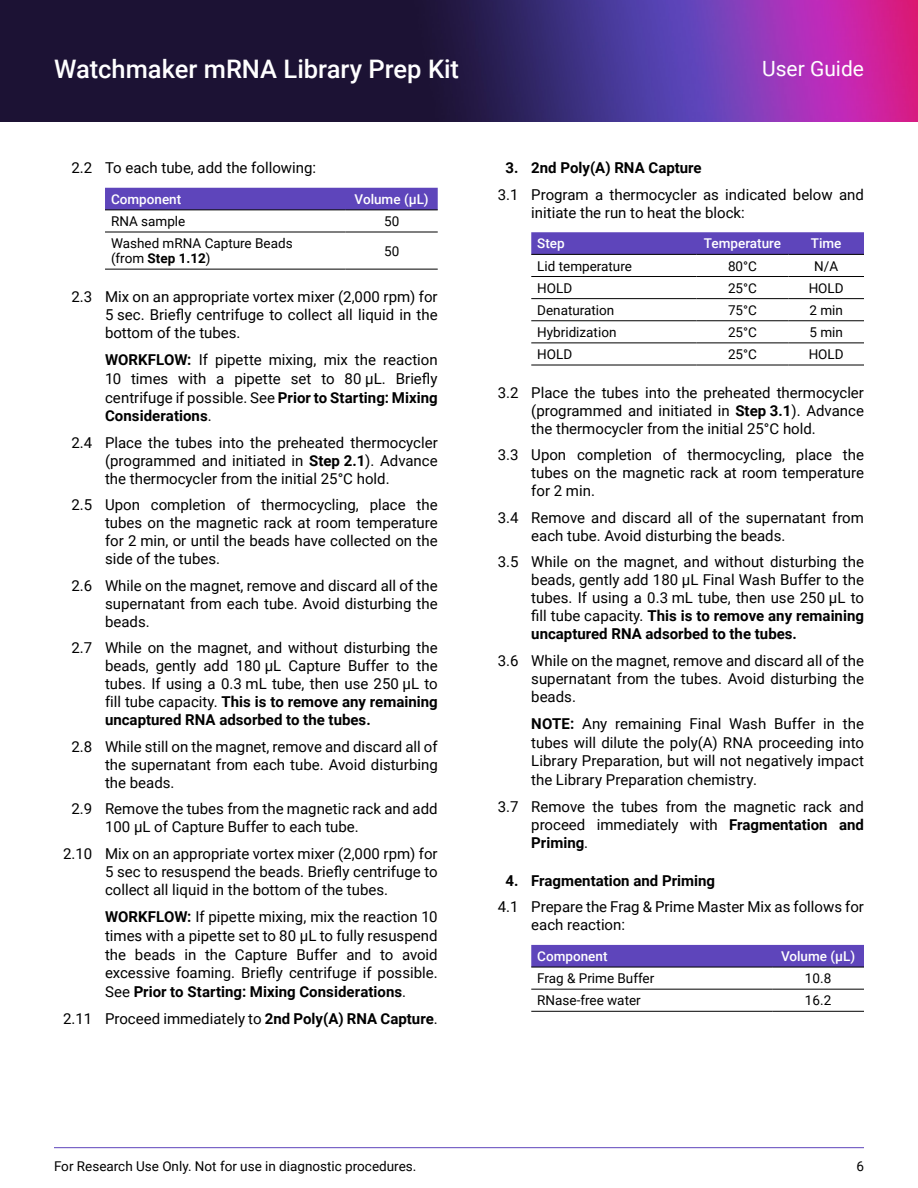
<style>
.page{position:relative;width:918px;height:1188px;background:#fff}
.page>*{position:absolute;margin:0;border:0;box-sizing:border-box;transform-origin:0 0}
.t1{font:500 25.5px "Roboto";color:#fff}
.t2{font:21px "Roboto";color:#fff}
.t3{font:15px/18px "Roboto";color:#000;text-align:justify}
.t4{font:700 15px "Roboto";color:#000}
.t5{font:13.5px/15px "Roboto";color:#000}
.t6{font:500 13.5px "Roboto";color:#fff}
.s1{font-weight:700}
</style>
<div class="page">
<img style="left:0;top:0;width:918px;height:122px">
<hr style="left:54px;top:1147px;width:810px;height:1px;background:#5e45bb">
<div style="left:105px;top:188px;width:333px;height:22px;background:#5e45bb"></div>
<hr style="left:105px;top:232px;width:241px;height:1px;background:#000">
<hr style="left:346px;top:232px;width:92px;height:1px;background:#000">
<hr style="left:105px;top:269px;width:241px;height:1px;background:#000">
<hr style="left:346px;top:269px;width:92px;height:1px;background:#000">
<hr style="left:105px;top:210px;width:241px;height:1px;background:#000">
<hr style="left:346px;top:210px;width:92px;height:1px;background:#000">
<svg style="left:531px;top:232px;width:333px;height:22px;background:#5f46ba"></svg>
<hr style="left:531px;top:276px;width:166px;height:1px;background:#000">
<hr style="left:697px;top:276px;width:91px;height:1px;background:#000">
<hr style="left:788px;top:276px;width:76px;height:1px;background:#000">
<hr style="left:531px;top:298px;width:166px;height:1px;background:#000">
<hr style="left:697px;top:298px;width:91px;height:1px;background:#000">
<hr style="left:788px;top:298px;width:76px;height:1px;background:#000">
<hr style="left:531px;top:320px;width:166px;height:1px;background:#000">
<hr style="left:697px;top:320px;width:91px;height:1px;background:#000">
<hr style="left:788px;top:320px;width:76px;height:1px;background:#000">
<hr style="left:531px;top:343px;width:166px;height:1px;background:#000">
<hr style="left:697px;top:343px;width:91px;height:1px;background:#000">
<hr style="left:788px;top:343px;width:76px;height:1px;background:#000">
<hr style="left:531px;top:365px;width:166px;height:1px;background:#000">
<hr style="left:697px;top:365px;width:91px;height:1px;background:#000">
<hr style="left:788px;top:365px;width:76px;height:1px;background:#000">
<hr style="left:531px;top:254px;width:166px;height:1px;background:#000">
<hr style="left:697px;top:254px;width:91px;height:1px;background:#000">
<hr style="left:788px;top:254px;width:76px;height:1px;background:#000">
<div style="left:531px;top:945px;width:333px;height:22px;background:#5e45bb"></div>
<hr style="left:531px;top:989px;width:241px;height:1px;background:#000">
<hr style="left:772px;top:989px;width:92px;height:1px;background:#000">
<hr style="left:531px;top:1011px;width:241px;height:1px;background:#000">
<hr style="left:772px;top:1011px;width:92px;height:1px;background:#000">
<hr style="left:531px;top:967px;width:241px;height:1px;background:#000">
<hr style="left:772px;top:967px;width:92px;height:1px;background:#000">
<h1 class="t1" style="left:54px;top:59px;width:407px">Watchmaker mRNA Library Prep Kit</h1>
<p class="t3" style="left:71px;top:160px;width:246px">2.2 To each tube, add the following:</p>
<p class="t6" style="left:111px;top:193px;width:72px">Component</p>
<p class="t6" style="left:355px;top:193px;width:76px">Volume (µL)</p>
<p class="t5" style="left:111px;top:215px;width:76px">RNA sample</p>
<p class="t5" style="left:384px;top:215px;width:17px">50</p>
<p class="t5" style="left:111px;top:237px;width:183px">Washed mRNA Capture Beads (from <span class="s1">Step 1.12</span>)</p>
<p class="t5" style="left:384px;top:244px;width:17px">50</p>
<p class="t3" style="left:105px;top:289px;width:334px;text-indent:-34px">2.3 Mix on an appropriate vortex mixer (2,000 rpm) for 5 sec. Briefly centrifuge to collect all liquid in the bottom of the tubes.</p>
<p class="t3" style="left:105px;top:352px;width:334px;line-height:18.8px"><span class="s1">WORKFLOW:</span> If pipette mixing, mix the reaction 10 times with a pipette set to 80 µL. Briefly centrifuge if possible. See <span class="s1">Prior to Starting: Mixing Considerations</span>.</p>
<p class="t3" style="left:105px;top:433px;width:334px;text-indent:-34px">2.4 Place the tubes into the preheated thermocycler (programmed and initiated in <span class="s1">Step 2.1</span>). Advance the thermocycler from the initial 25°C hold.</p>
<p class="t3" style="left:105px;top:497px;width:334px;text-indent:-34px">2.5 Upon completion of thermocycling, place the tubes on the magnetic rack at room temperature for 2 min, or until the beads have collected on the side of the tubes.</p>
<p class="t3" style="left:105px;top:576px;width:334px;text-indent:-34px">2.6 While on the magnet, remove and discard all of the supernatant from each tube. Avoid disturbing the beads.</p>
<p class="t3" style="left:105px;top:640px;width:334px;text-indent:-34px">2.7 While on the magnet, and without disturbing the beads, gently add 180 µL Capture Buffer to the tubes. If using a 0.3 mL tube, then use 250 µL to fill tube capacity. <span class="s1">This is to remove any remaining uncaptured RNA adsorbed to the tubes.</span></p>
<p class="t3" style="left:105px;top:737px;width:334px;text-indent:-34px">2.8 While still on the magnet, remove and discard all of the supernatant from each tube. Avoid disturbing the beads.</p>
<p class="t3" style="left:105px;top:799px;width:334px;text-indent:-34px">2.9 Remove the tubes from the magnetic rack and add<br>100 µL of Capture Buffer to each tube.</p>
<p class="t3" style="left:105px;top:846px;width:334px;text-indent:-42px">2.10 Mix on an appropriate vortex mixer (2,000 rpm) for 5 sec to resuspend the beads. Briefly centrifuge to collect all liquid in the bottom of the tubes.</p>
<p class="t3" style="left:105px;top:909px;width:334px;line-height:18.8px"><span class="s1">WORKFLOW:</span> If pipette mixing, mix the reaction 10 times with a pipette set to 80 µL to fully resuspend the beads in the Capture Buffer and to avoid excessive foaming. Briefly centrifuge if possible.<br>See <span class="s1">Prior to Starting: Mixing Considerations</span>.</p>
<p class="t3" style="left:63px;top:1010px;width:376px">2.11 Proceed immediately to <span class="s1">2nd Poly(A) RNA Capture</span>.</p>
<h2 class="t2" style="left:762px;top:57px;width:103px">User Guide</h2>
<p class="t4" style="left:506px;top:157px;width:198px">3. 2nd Poly(A) RNA Capture</p>
<p class="t3" style="left:531px;top:187px;width:334px;text-indent:-34px">3.1 Program a thermocycler as indicated below and initiate the run to heat the block:</p>
<p class="t6" style="left:537px;top:238px;width:29px">Step</p>
<p class="t6" style="left:704px;top:238px;width:79px">Temperature</p>
<p class="t6" style="left:811px;top:238px;width:32px">Time</p>
<p class="t5" style="left:537px;top:259px;width:96px">Lid temperature</p>
<p class="t5" style="left:728px;top:258px;width:31px">80°C</p>
<p class="t5" style="left:814px;top:259px;width:25px">N/A</p>
<p class="t5" style="left:537px;top:281px;width:37px">HOLD</p>
<p class="t5" style="left:728px;top:280px;width:31px">25°C</p>
<p class="t5" style="left:809px;top:281px;width:37px">HOLD</p>
<p class="t5" style="left:537px;top:304px;width:79px">Denaturation</p>
<p class="t5" style="left:728px;top:302px;width:31px">75°C</p>
<p class="t5" style="left:809px;top:304px;width:35px">2 min</p>
<p class="t5" style="left:537px;top:326px;width:81px">Hybridization</p>
<p class="t5" style="left:728px;top:324px;width:31px">25°C</p>
<p class="t5" style="left:809px;top:326px;width:35px">5 min</p>
<p class="t5" style="left:537px;top:348px;width:37px">HOLD</p>
<p class="t5" style="left:728px;top:346px;width:31px">25°C</p>
<p class="t5" style="left:809px;top:348px;width:37px">HOLD</p>
<p class="t3" style="left:531px;top:385px;width:334px;text-indent:-34px">3.2 Place the tubes into the preheated thermocycler (programmed and initiated in <span class="s1">Step 3.1</span>). Advance the thermocycler from the initial 25°C hold.</p>
<p class="t3" style="left:531px;top:447px;width:334px;text-indent:-34px">3.3 Upon completion of thermocycling, place the tubes on the magnetic rack at room temperature for 2 min.</p>
<p class="t3" style="left:531px;top:508px;width:334px;text-indent:-34px">3.4 Remove and discard all of the supernatant from each tube. Avoid disturbing the beads.</p>
<p class="t3" style="left:531px;top:554px;width:334px;text-indent:-34px">3.5 While on the magnet, and without disturbing the beads, gently add 180 µL Final Wash Buffer to the tubes. If using a 0.3 mL tube, then use 250 µL to fill tube capacity. <span class="s1">This is to remove any remaining uncaptured RNA adsorbed to the tubes.</span></p>
<p class="t3" style="left:531px;top:651px;width:334px;text-indent:-34px">3.6 While on the magnet, remove and discard all of the supernatant from the tubes. Avoid disturbing the beads.</p>
<p class="t3" style="left:531px;top:715px;width:334px;line-height:18.8px"><span class="s1">NOTE:</span> Any remaining Final Wash Buffer in the tubes will dilute the poly(A) RNA proceeding into Library Preparation, but will not negatively impact the Library Preparation chemistry.</p>
<p class="t3" style="left:531px;top:799px;width:334px;text-indent:-34px">3.7 Remove the tubes from the magnetic rack and proceed immediately with <span class="s1">Fragmentation and Priming</span>.</p>
<p class="t4" style="left:506px;top:870px;width:211px">4. Fragmentation and Priming</p>
<p class="t3" style="left:531px;top:898px;width:334px;text-indent:-34px">4.1 Prepare the Frag &amp; Prime Master Mix as follows for each reaction:</p>
<p class="t6" style="left:537px;top:950px;width:72px">Component</p>
<p class="t6" style="left:781px;top:950px;width:76px">Volume (µL)</p>
<p class="t5" style="left:537px;top:972px;width:119px">Frag &amp; Prime Buffer</p>
<p class="t5" style="left:805px;top:970px;width:28px">10.8</p>
<p class="t5" style="left:537px;top:994px;width:105px">RNase-free water</p>
<p class="t5" style="left:805px;top:992px;width:28px">16.2</p>
<p class="t5" style="left:54px;top:1160px;width:364px">For Research Use Only. Not for use in diagnostic procedures.</p>
<p class="t5" style="left:856px;top:1158px;width:9px">6</p>
</div>
